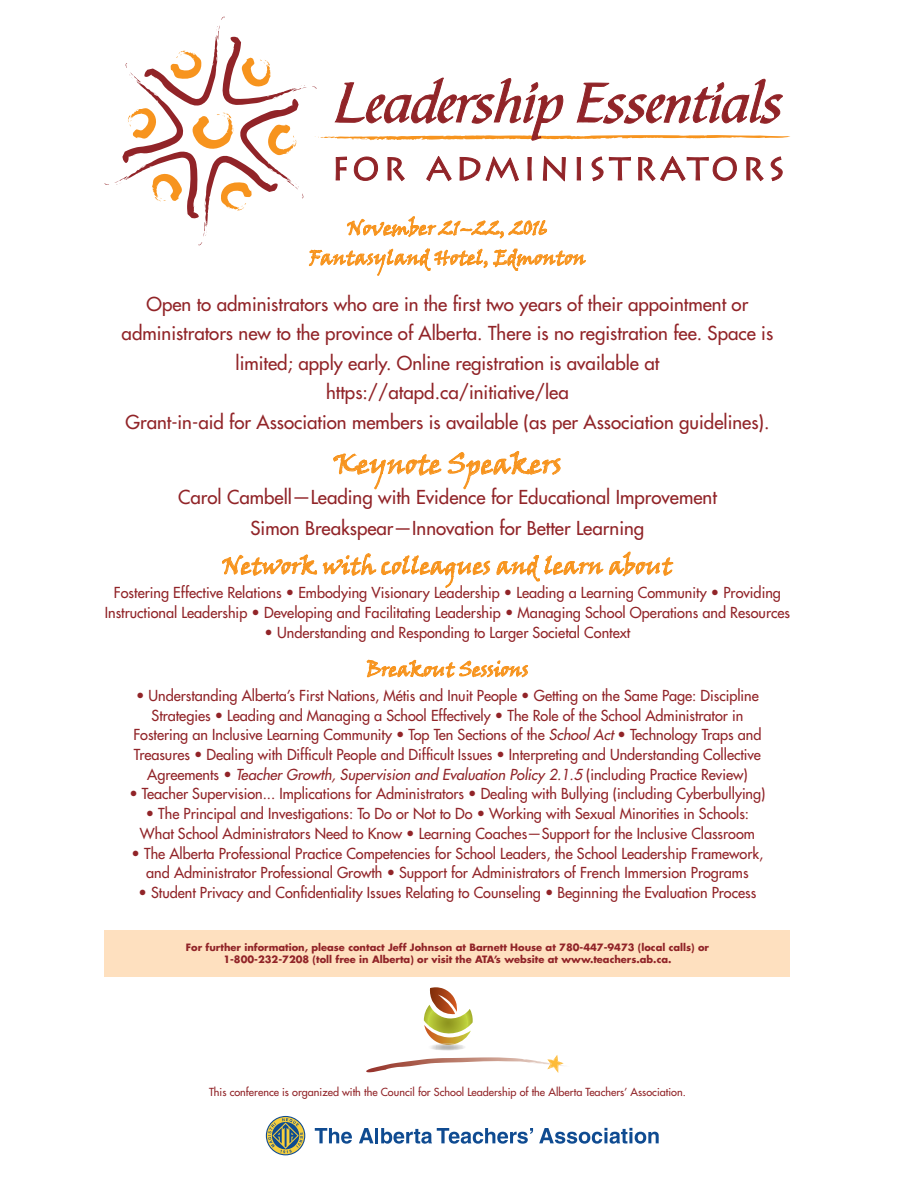
<style>
.page{position:relative;width:918px;height:1188px;background:#fff}
.page>*{position:absolute;margin:0;border:0;box-sizing:border-box;transform-origin:0 0}
.t1{font:27.6px "Viner Hand ITC";color:#f7941e}
.t2{font:23.7px "Viner Hand ITC";color:#f7941e}
.t3{font:19.65px/29.5px "Viner Hand ITC";color:#f7941e;text-align:center}
.t4{font:500 18.75px/29.5px "Futura Std";color:#912428;text-align:center}
.t5{font:500 14.85px/19.6px "Futura Std";color:#912428;text-align:center}
.t6{font:500 10.8px "Futura Std";color:#912428}
.t7{font:700 9.9px/11.9px "Futura Std";color:#912428;text-align:center}
.s1{font-style:italic}
</style>
<div class="page">
<svg style="left:333px;top:450px;width:228px;height:39px"></svg>
<svg style="left:222px;top:551px;width:452px;height:37px"></svg>
<svg style="left:367px;top:659px;width:161px;height:19px"></svg>
<svg style="left:366px;top:1055px;width:198px;height:18px"></svg>
<svg style="left:105px;top:16px;width:685px;height:260px"></svg>
<div style="left:105px;top:930px;width:685px;height:47px;background:#fee0bf"></div>
<img style="left:431px;top:1045px;width:34px;height:6px">
<svg style="left:424px;top:987px;width:49px;height:58px"></svg>
<svg style="left:315px;top:1128px;width:37px;height:16px"></svg>
<svg style="left:359px;top:1128px;width:15px;height:15px"></svg>
<hr style="left:375px;top:1128px;width:3px;height:15px;background:#0f4b91">
<svg style="left:381px;top:1128px;width:152px;height:16px"></svg>
<svg style="left:539px;top:1128px;width:120px;height:16px"></svg>
<svg style="left:266px;top:1116px;width:39px;height:39px"></svg>
<h3 class="t3" style="left:309px;top:212px;width:279px">November 21–22, 2016<br>Fantasyland Hotel, Edmonton</h3>
<p class="t4" style="left:122px;top:289px;width:653px">Open to administrators who are in the first two years of their appointment or administrators new to the province of Alberta. There is no registration fee. Space is limited; apply early. Online registration is available at https://atapd.ca/initiative/lea<br>Grant-in-aid for Association members is available (as per Association guidelines).</p>
<h1 class="t1" style="left:333px;top:447px;width:230px">Keynote Speakers</h1>
<p class="t4" style="left:178px;top:481px;width:540px;line-height:31.5px">Carol Cambell—Leading with Evidence for Educational Improvement<br>Simon Breakspear—Innovation for Better Learning</p>
<h2 class="t2" style="left:222px;top:551px;width:452px">Network with colleagues and learn about</h2>
<p class="t5" style="left:105px;top:583px;width:687px">Fostering Effective Relations • Embodying Visionary Leadership • Leading a Learning Community • Providing<br>Instructional Leadership • Developing and Facilitating Leadership • Managing School Operations and Resources</p>
<p class="t5" style="left:265px;top:623px;width:367px">• Understanding and Responding to Larger Societal Context</p>
<h3 class="t3" style="left:366px;top:654px;width:164px">Breakout Sessions</h3>
<p class="t5" style="left:133px;top:686px;width:630px">• Understanding Alberta’s First Nations, Métis and Inuit People • Getting on the Same Page: Discipline Strategies • Leading and Managing a School Effectively • The Role of the School Administrator in Fostering an Inclusive Learning Community • Top Ten Sections of the <span class="s1">School Act</span> • Technology Traps and Treasures • Dealing with Difficult People and Difficult Issues • Interpreting and Understanding Collective Agreements • <span class="s1">Teacher Growth, Supervision and Evaluation Policy 2.1.5</span> (including Practice Review)</p>
<p class="t5" style="left:129px;top:784px;width:637px">• Teacher Supervision... Implications for Administrators • Dealing with Bullying (including Cyberbullying)</p>
<p class="t5" style="left:140px;top:804px;width:616px">• The Principal and Investigations: To Do or Not to Do • Working with Sexual Minorities in Schools:<br>What School Administrators Need to Know • Learning Coaches—Support for the Inclusive Classroom</p>
<p class="t5" style="left:132px;top:843px;width:633px">• The Alberta Professional Practice Competencies for School Leaders, the School Leadership Framework, and Administrator Professional Growth • Support for Administrators of French Immersion Programs</p>
<p class="t5" style="left:139px;top:883px;width:619px">• Student Privacy and Confidentiality Issues Relating to Counseling • Beginning the Evaluation Process</p>
<p class="t7" style="left:186px;top:942px;width:525px">For further information, please contact Jeff Johnson at Barnett House at 780-447-9473 (local calls) or<br>1-800-232-7208 (toll free in Alberta) or visit the ATA’s website at www.teachers.ab.ca.</p>
<p class="t6" style="left:209px;top:1085px;width:478px">This conference is organized with the Council for School Leadership of the Alberta Teachers’ Association.</p>
</div>
